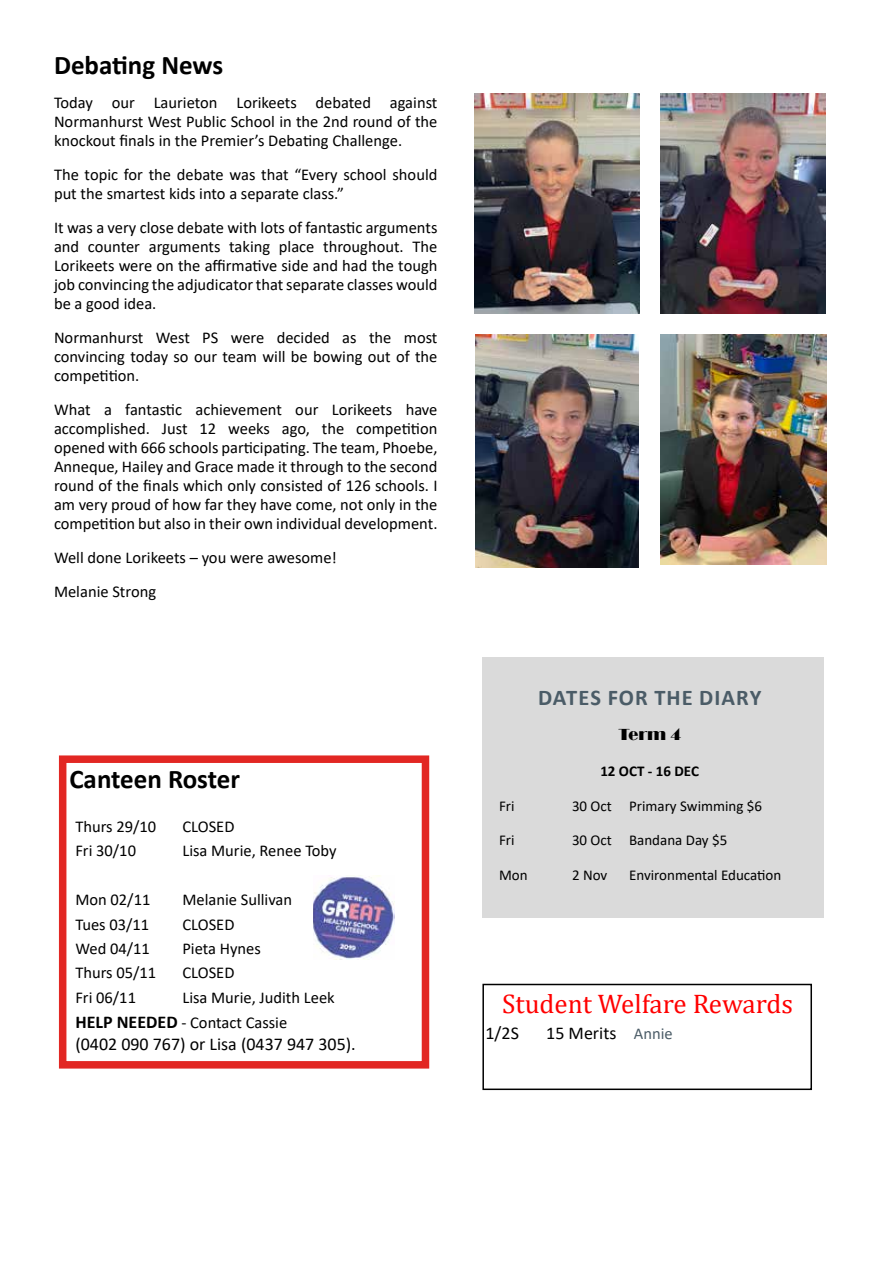
<style>
.page{position:relative;width:893px;height:1263px;background:#fff}
.page>*{position:absolute;margin:0;border:0;box-sizing:border-box;transform-origin:0 0}
.t1{font:700 27px "Calibri";color:#000}
.t2{font:27px "Cambria";color:#f00}
.t3{font:700 22.5px "Calibri";letter-spacing:.045em;color:#4b5c67}
.t4{font:18px "Calibri";color:#000}
.t5{font:16.5px/18.9px "Calibri";color:#000;text-align:justify}
.t6{font:16.5px "Broadway";color:#000}
.t7{font:15px "Calibri";color:#000}
.t8{font:700 15px "Calibri";color:#000}
.s1{font-weight:700;font-size:18px}
.s2{font-size:16.5px;color:#4b5c67}
</style>
<div class="page">
<div style="left:482px;top:984px;width:330px;height:106px;border:2px solid #000"></div>
<div style="left:482px;top:657px;width:342px;height:261px;background:#dadada"></div>
<div style="left:59px;top:755px;width:370px;height:313px;border:8px solid #e22723"></div>
<img style="left:313px;top:876px;width:81px;height:83px">
<img style="left:661px;top:94px;width:164px;height:219px">
<img style="left:475px;top:94px;width:165px;height:219px">
<img style="left:660px;top:334px;width:167px;height:230px">
<img style="left:476px;top:334px;width:163px;height:233px">
<h1 class="t1" style="left:54px;top:46px;width:171px">Debating News</h1>
<p class="t5" style="left:54px;top:93px;width:385px">Today our Laurieton Lorikeets debated against Normanhurst West Public School in the 2nd round of the knockout finals in the Premier’s Debating Challenge.</p>
<p class="t5" style="left:54px;top:165px;width:385px">The topic for the debate was that “Every school should put the smartest kids into a separate class.”</p>
<p class="t5" style="left:54px;top:218px;width:385px">It was a very close debate with lots of fantastic arguments and counter arguments taking place throughout. The Lorikeets were on the affirmative side and had the tough job convincing the adjudicator that separate classes would be a good idea.</p>
<p class="t5" style="left:54px;top:328px;width:385px">Normanhurst West PS were decided as the most convincing today so our team will be bowing out of the competition.</p>
<p class="t5" style="left:54px;top:400px;width:385px">What a fantastic achievement our Lorikeets have accomplished. Just 12 weeks ago, the competition opened with 666 schools participating. The team, Phoebe, Anneque, Hailey and Grace made it through to the second round of the finals which only consisted of 126 schools. I am very proud of how far they have come, not only in the competition but also in their own individual development.</p>
<p class="t5" style="left:54px;top:540px;width:284px;line-height:33.9px">Well done Lorikeets – you were awesome!<br>Melanie Strong</p>
<h1 class="t1" style="left:69px;top:760px;width:172px">Canteen Roster</h1>
<p class="t5" style="left:75px;top:817px;width:82px">Thurs 29/10</p>
<p class="t5" style="left:182px;top:817px;width:54px">CLOSED</p>
<p class="t5" style="left:75px;top:841px;width:62px">Fri 30/10</p>
<p class="t5" style="left:182px;top:841px;width:156px">Lisa Murie, Renee Toby</p>
<p class="t5" style="left:75px;top:890px;width:77px">Mon 02/11</p>
<p class="t5" style="left:182px;top:890px;width:111px">Melanie Sullivan</p>
<p class="t5" style="left:75px;top:914px;width:75px">Tues 03/11</p>
<p class="t5" style="left:182px;top:914px;width:54px">CLOSED</p>
<p class="t5" style="left:75px;top:939px;width:76px">Wed 04/11</p>
<p class="t5" style="left:182px;top:939px;width:80px">Pieta Hynes</p>
<p class="t5" style="left:75px;top:963px;width:82px">Thurs 05/11</p>
<p class="t5" style="left:182px;top:963px;width:54px">CLOSED</p>
<p class="t5" style="left:75px;top:987px;width:62px">Fri 06/11</p>
<p class="t5" style="left:75px;top:984px;width:261px;line-height:25.5px;text-indent:107px">Lisa Murie, Judith Leek<br><span class="s1">HELP NEEDED</span> - Contact Cassie</p>
<p class="t4" style="left:75px;top:1031px;width:282px">(0402 090 767) or Lisa (0437 947 305).</p>
<h2 class="t3" style="left:538px;top:682px;width:225px">DATES FOR THE DIARY</h2>
<p class="t6" style="left:618px;top:724px;width:64px">Term 4</p>
<p class="t8" style="left:600px;top:760px;width:100px">12 OCT - 16 DEC</p>
<p class="t7" style="left:499px;top:795px;width:17px">Fri</p>
<p class="t7" style="left:572px;top:795px;width:191px">30 Oct Primary Swimming $6</p>
<p class="t7" style="left:499px;top:830px;width:17px">Fri</p>
<p class="t7" style="left:572px;top:830px;width:157px">30 Oct Bandana Day $5</p>
<p class="t7" style="left:499px;top:865px;width:30px">Mon</p>
<p class="t7" style="left:572px;top:865px;width:37px">2 Nov</p>
<p class="t7" style="left:629px;top:865px;width:154px">Environmental Education</p>
<h1 class="t2" style="left:502px;top:988px;width:292px">Student Welfare Rewards</h1>
<p class="t4" style="left:485px;top:1020px;width:35px">1/2S</p>
<p class="t4" style="left:546px;top:1020px;width:128px">15 Merits <span class="s2">Annie</span></p>
</div>
